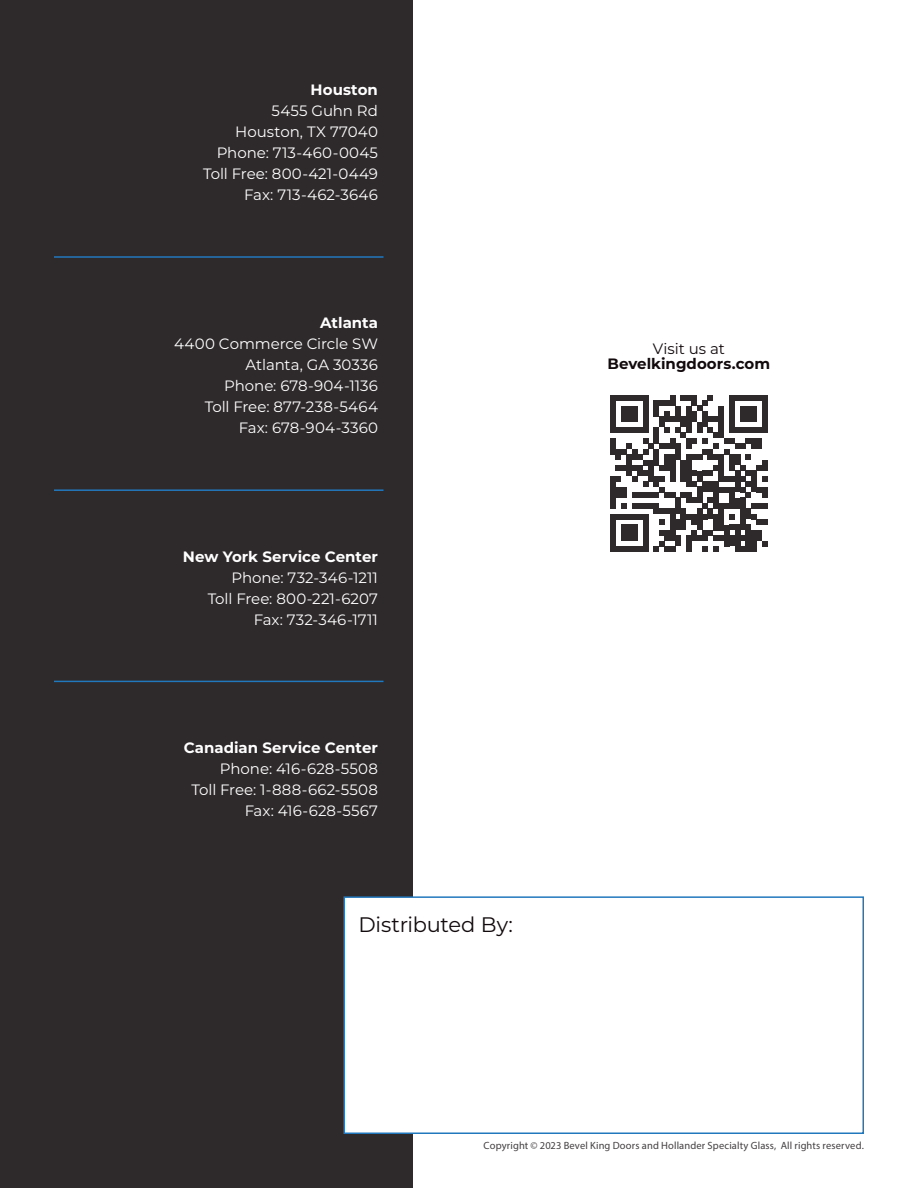
<style>
.page{position:relative;width:918px;height:1188px;background:#fff}
.page>*{position:absolute;margin:0;border:0;box-sizing:border-box;transform-origin:0 0}
.t1{font:21px "Montserrat";letter-spacing:-.01em;color:#120a0d}
.t2{font:15px/21px "Montserrat";color:#fff;text-align:right}
.t3{font:700 15px "Montserrat";color:#fff}
.t4{font:700 15px "Montserrat";letter-spacing:.005em;color:#120a0d}
.t5{font:15px "Montserrat";color:#120a0d}
.t6{font:10.5px "Myriad Pro";letter-spacing:.01em;color:#444041}
</style>
<div class="page">
<div style="left:0;top:0;width:413px;height:1188px;background:#2e292a"></div>
<div style="left:610px;top:395px;width:6px;height:11px;background:#2e292a"></div>
<div style="left:610px;top:406px;width:6px;height:11px;background:#2e292a"></div>
<div style="left:610px;top:417px;width:6px;height:16px;background:#2e292a"></div>
<div style="left:610px;top:438px;width:6px;height:16px;background:#2e292a"></div>
<div style="left:610px;top:476px;width:6px;height:33px;background:#2e292a"></div>
<div style="left:610px;top:514px;width:6px;height:38px;background:#2e292a"></div>
<svg style="left:616px;top:395px;width:151px;height:157px"></svg>
<div style="left:343px;top:896px;width:521px;height:238px;background:#fff;border:2px solid #2278bd"></div>
<hr style="left:54px;top:256px;width:329px;height:2px;background:#2278bd">
<hr style="left:54px;top:489px;width:329px;height:2px;background:#2278bd">
<hr style="left:54px;top:681px;width:329px;height:1px;background:#2278bd">
<p class="t3" style="left:311px;top:79px;width:69px">Houston</p>
<p class="t2" style="left:203px;top:100px;width:176px">5455 Guhn Rd<br>Houston, TX 77040<br>Phone: 713-460-0045<br>Toll Free: 800-421-0449<br>Fax: 713-462-3646</p>
<p class="t3" style="left:320px;top:312px;width:59px">Atlanta</p>
<p class="t2" style="left:174px;top:333px;width:205px">4400 Commerce Circle SW<br>Atlanta, GA 30336<br>Phone: 678-904-1136<br>Toll Free: 877-238-5464<br>Fax: 678-904-3360</p>
<p class="t3" style="left:183px;top:545px;width:197px">New York Service Center</p>
<p class="t2" style="left:208px;top:566px;width:172px">Phone: 732-346-1211<br>Toll Free: 800-221-6207<br>Fax: 732-346-1711</p>
<p class="t3" style="left:184px;top:737px;width:196px">Canadian Service Center</p>
<p class="t2" style="left:192px;top:757px;width:188px">Phone: 416-628-5508<br>Toll Free: 1-888-662-5508<br>Fax: 416-628-5567</p>
<h1 class="t1" style="left:358px;top:910px;width:156px">Distributed By:</h1>
<p class="t5" style="left:653px;top:338px;width:74px">Visit us at</p>
<p class="t4" style="left:607px;top:353px;width:164px">Bevelkingdoors.com</p>
<p class="t6" style="left:484px;top:1139px;width:382px">Copyright © 2023 Bevel King Doors and Hollander Specialty Glass, All rights reserved.</p>
</div>
